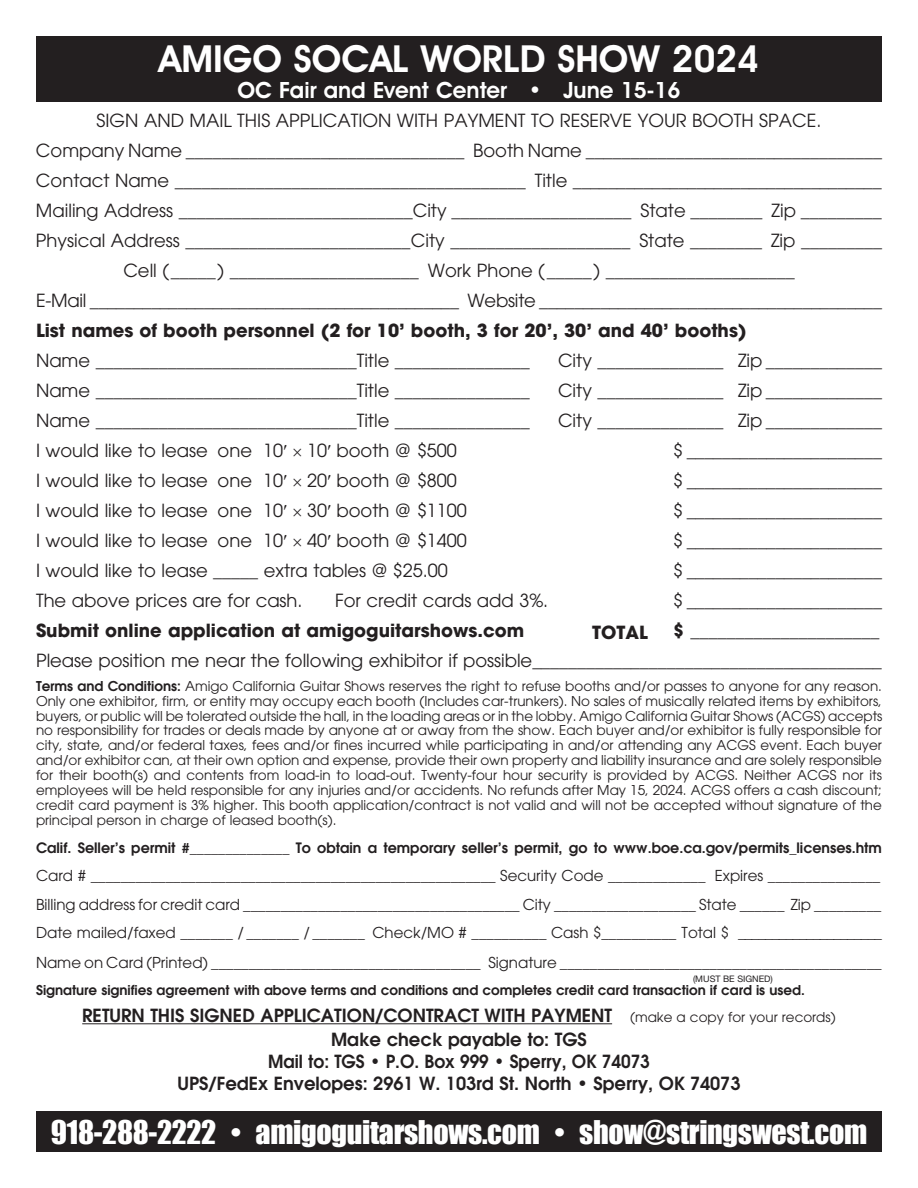
<style>
.page{position:relative;width:918px;height:1188px;background:#fff}
.page>*{position:absolute;margin:0;border:0;box-sizing:border-box;transform-origin:0 0}
.t1{font:600 37.5px "Avant Garde IT Cby BT";color:#fff}
.t2{font:30px "Impact";letter-spacing:-.01em;color:#fff}
.t3{font:600 22.5px "Avant Garde IT Cby BT";color:#fff}
.t4{font:18px/30px "Avant Garde";color:#231f20;text-align:center}
.t5{font:700 18px "Avant Garde";color:#231f20}
.t6{font:600 18px/24px "Avant Garde";color:#231f20;text-align:center}
.t7{font:600 18px/22.2px "Avant Garde";color:#231f20;text-align:center;scale:.95 1}
.t8{font:15px/28.5px "Avant Garde";color:#231f20;text-align:justify}
.t9{font:600 14.25px "Avant Garde";color:#231f20}
.t10{font:13.5px/15px "Avant Garde";color:#231f20;text-align:justify}
.t11{font:600 13.5px "Avant Garde";color:#231f20}
.t12{font:9px "Helvetica Neue";color:#231f20}
.s1{font-weight:600}
.s2{font-weight:400;font-size:13.5px}
</style>
<div class="page">
<div style="left:36px;top:36px;width:846px;height:66px;background:#231f20"></div>
<hr style="left:82px;top:1023px;width:530px;height:1px;background:#231f20">
<div style="left:36px;top:1112px;width:846px;height:40px;background:#231f20"></div>
<h1 class="t1" style="left:159px;top:36px;width:602px">AMIGO SOCAL WORLD SHOW 2024</h1>
<p class="t3" style="left:237px;top:76px;width:445px">OC Fair and Event Center • June 15-16</p>
<p class="t4" style="left:36px;top:105px;width:848px">SIGN AND MAIL THIS APPLICATION WITH PAYMENT TO RESERVE YOUR BOOTH SPACE.<br>Company Name _______________________________ Booth Name _________________________________ Contact Name _______________________________________ Title ___________________________________ Mailing Address __________________________City ____________________ State ________ Zip _________ Physical Address _________________________City ____________________ State ________ Zip _________ Cell (_____) _____________________ Work Phone (_____) _____________________<br>E-Mail __________________________________________ Website _______________________________________</p>
<p class="t5" style="left:36px;top:318px;width:712px">List names of booth personnel (2 for 10’ booth, 3 for 20’, 30’ and 40’ booths)</p>
<p class="t4" style="left:36px;top:345px;width:495px">Name _____________________________Title _______________</p>
<p class="t4" style="left:558px;top:345px;width:325px">City ______________ Zip _____________</p>
<p class="t4" style="left:36px;top:375px;width:495px">Name _____________________________Title _______________</p>
<p class="t4" style="left:558px;top:375px;width:326px">City ______________ Zip _____________</p>
<p class="t4" style="left:36px;top:405px;width:495px">Name _____________________________Title _______________</p>
<p class="t4" style="left:558px;top:405px;width:326px">City ______________ Zip _____________</p>
<p class="t4" style="left:36px;top:435px;width:249px">I would like to lease one 10</p>
<p class="t4" style="left:307px;top:435px;width:151px">10 booth @ $500</p>
<p class="t4" style="left:673px;top:435px;width:210px">$ ______________________</p>
<p class="t4" style="left:36px;top:465px;width:249px">I would like to lease one 10</p>
<p class="t4" style="left:307px;top:465px;width:151px">20 booth @ $800</p>
<p class="t4" style="left:673px;top:465px;width:210px">$ ______________________</p>
<p class="t4" style="left:36px;top:495px;width:249px">I would like to lease one 10</p>
<p class="t4" style="left:307px;top:495px;width:161px">30 booth @ $1100</p>
<p class="t4" style="left:673px;top:495px;width:210px">$ ______________________</p>
<p class="t4" style="left:36px;top:525px;width:249px">I would like to lease one 10</p>
<p class="t4" style="left:307px;top:525px;width:161px">40 booth @ $1400</p>
<p class="t4" style="left:673px;top:525px;width:210px">$ ______________________</p>
<p class="t4" style="left:36px;top:555px;width:413px">I would like to lease _____ extra tables @ $25.00</p>
<p class="t4" style="left:673px;top:555px;width:210px">$ ______________________</p>
<p class="t4" style="left:36px;top:585px;width:268px">The above prices are for cash.</p>
<p class="t4" style="left:335px;top:585px;width:215px">For credit cards add 3%.</p>
<p class="t4" style="left:673px;top:585px;width:210px">$ ______________________</p>
<p class="t5" style="left:36px;top:618px;width:490px">Submit online application at amigoguitarshows.com</p>
<p class="t5" style="left:673px;top:618px;width:208px">$ _____________________</p>
<p class="t4" style="left:36px;top:645px;width:847px">Please position me near the following exhibitor if possible_______________________________________</p>
<p class="t10" style="left:36px;top:678px;width:848px"><span class="s1">Terms and Conditions:</span> Amigo California Guitar Shows reserves the right to refuse booths and/or passes to anyone for any reason.<br>Only one exhibitor, firm, or entity may occupy each booth (Includes car-trunkers). No sales of musically related items by exhibitors, buyers, or public will be tolerated outside the hall, in the loading areas or in the lobby. Amigo California Guitar Shows (ACGS) accepts no responsibility for trades or deals made by anyone at or away from the show. Each buyer and/or exhibitor is fully responsible for city, state, and/or federal taxes, fees and/or fines incurred while participating in and/or attending any ACGS event. Each buyer and/or exhibitor can, at their own option and expense, provide their own property and liability insurance and are solely responsible for their booth(s) and contents from load-in to load-out. Twenty-four hour security is provided by ACGS. Neither ACGS nor its employees will be held responsible for any injuries and/or accidents. No refunds after May 15, 2024. ACGS offers a cash discount; credit card payment is 3% higher. This booth application/contract is not valid and will not be accepted without signature of the principal person in charge of leased booth(s).</p>
<p class="t9" style="left:36px;top:838px;width:848px">Calif. Seller’s permit #______________ To obtain a temporary seller’s permit, go to www.boe.ca.gov/permits_licenses.htm</p>
<p class="t8" style="left:36px;top:861px;width:848px">Card # ______________________________________________________ Security Code _____________ Expires _______________ Billing address for credit card _____________________________________ City ___________________ State ______ Zip _________ Date mailed/faxed _______ / _______ / _______ Check/MO # __________ Cash $__________ Total $ _____________________</p>
<p class="t8" style="left:36px;top:948px;width:847px">Name on Card (Printed) ____________________________________ Signature ___________________________________________</p>
<p class="t11" style="left:36px;top:981px;width:770px">Signature signifies agreement with above terms and conditions and completes credit card transaction if card is used.</p>
<p class="t6" style="left:82px;top:1003px;width:755px">RETURN THIS SIGNED APPLICATION/CONTRACT WITH PAYMENT <span class="s2">(make a copy for your records)<br></span>Make check payable to: TGS</p>
<p class="t7" style="left:178px;top:1050px;width:594px">Mail to: TGS • P.O. Box 999 • Sperry, OK 74073<br>UPS/FedEx Envelopes: 2961 W. 103rd St. North • Sperry, OK 74073</p>
<p class="t5" style="left:592px;top:621px;width:57px">TOTAL</p>
<p class="t12" style="left:693px;top:973px;width:81px">(MUST BE SIGNED)</p>
<h2 class="t2" style="left:51px;top:1109px;width:818px">918-288-2222 • amigoguitarshows.com • show@stringswest.com</h2>
</div>
